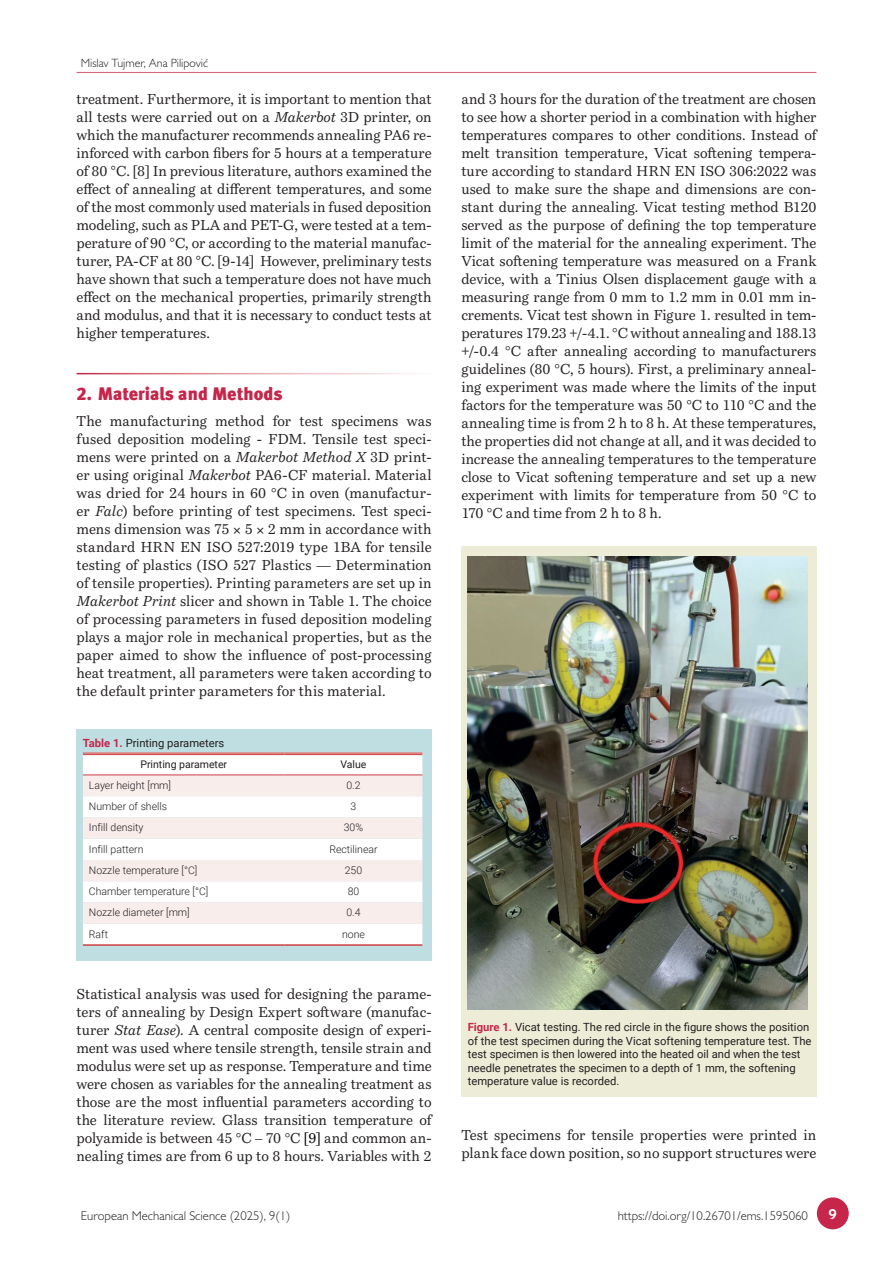
<style>
.page{position:relative;width:893px;height:1263px;background:#fff}
.page>*{position:absolute;margin:0;border:0;box-sizing:border-box;transform-origin:0 0}
.t1{font:700 18px "Meta";color:#c5264a}
.t2{font:14.25px/18px "Bressay";color:#231f20;text-align:justify}
.t3{font:500 13.5px "Gamay";color:#fff}
.t4{font:300 12.75px "Gill Sans";color:#231f20}
.t5{font:300 12px "Gill Sans";color:#231f20}
.t6{font:11.25px/13.5px "Roboto";color:#231f20}
.t7{font:300 10.5px "Roboto";color:#231f20}
.t8{font:10.5px "Roboto";color:#231f20}
.s1{font-style:italic}
.s2{font-weight:700;color:#c5264a}
.s3{color:#000001}
</style>
<div class="page">
<div style="left:77px;top:729px;width:355px;height:231px;background:#bedee1"></div>
<div style="left:83px;top:755px;width:339px;height:189px;background:#fff"></div>
<svg style="left:83px;top:775px;width:339px;height:149px;background:#faf3f2"></svg>
<hr style="left:83px;top:944px;width:202px;height:2px;background:#ce4041">
<hr style="left:285px;top:944px;width:137px;height:2px;background:#ce4041">
<hr style="left:83px;top:752px;width:202px;height:2px;background:#ce4041">
<hr style="left:83px;top:754px;width:202px;height:1px;background:#ce4041">
<hr style="left:285px;top:752px;width:137px;height:2px;background:#ce4041">
<hr style="left:285px;top:754px;width:137px;height:1px;background:#ce4041">
<hr style="left:83px;top:774px;width:202px;height:1px;background:#ce4041">
<hr style="left:285px;top:774px;width:137px;height:1px;background:#ce4041">
<div style="left:461px;top:546px;width:355px;height:475px;background:#ededd7"></div>
<div style="left:461px;top:1009px;width:355px;height:88px;background:#ededd7"></div>
<img style="left:468px;top:556px;width:339px;height:453px">
<hr style="left:77px;top:72px;width:739px;height:1px;background:#d6667b">
<div style="left:817px;top:1197px;width:32px;height:32px;background:#c5264a;border-radius:50%"></div>
<p class="t5" style="left:81px;top:55px;width:129px">Mislav Tujmer, Ana Pilipović</p>
<p class="t2" style="left:77px;top:90px;width:357px">treatment. Furthermore, it is important to mention that all tests were carried out on a <span class="s1">Makerbot</span> 3D printer, on which the manufacturer recommends annealing PA6 re&shy;inforced with carbon fibers for 5 hours at a temperature of 80 C. [8] In previous literature, authors examined the effect of annealing at different temperatures, and some of the most commonly used materials in fused deposition modeling, such as PLA and PET-G, were tested at a tem&shy;perature of 90 C, or according to the material manufac&shy;turer, PA-CF at 80 C. [9-14] However, preliminary tests have shown that such a temperature does not have much effect on the mechanical properties, primarily strength and modulus, and that it is necessary to conduct tests at higher temperatures.</p>
<p class="t1" style="left:77px;top:383px;width:208px">2. Materials and Methods</p>
<p class="t2" style="left:77px;top:412px;width:357px">The manufacturing method for test specimens was fused deposition modeling - FDM. Tensile test speci&shy;mens were printed on a <span class="s1">Makerbot Method X</span> 3D print&shy;er using original <span class="s1">Makerbot</span> PA6-CF material. Material was dried for 24 hours in 60 °C in oven (manufactur&shy;er <span class="s1">Falc</span>) before printing of test specimens. Test speci&shy;mens dimension was 75 5 2 mm in accordance with standard HRN EN ISO 527:2019 type 1BA for tensile testing of plastics (ISO 527 Plastics — Determination of tensile properties). Printing parameters are set up in <span class="s1">Makerbot Print</span> slicer and shown in Table 1. The choice of processing parameters in fused deposition modeling plays a major role in mechanical properties, but as the paper aimed to show the influence of post-processing heat treatment, all parameters were taken according to the default printer parameters for this material.</p>
<p class="t6" style="left:83px;top:735px;width:143px"><span class="s2">Table 1.</span> Printing parameters</p>
<p class="t8" style="left:140px;top:756px;width:88px">Printing parameter</p>
<p class="t8" style="left:340px;top:756px;width:28px">Value</p>
<p class="t7" style="left:89px;top:778px;width:84px">Layer height [mm]</p>
<p class="t7" style="left:346px;top:778px;width:16px">0.2</p>
<p class="t7" style="left:89px;top:799px;width:80px">Number of shells</p>
<p class="t7" style="left:351px;top:799px;width:7px">3</p>
<p class="t7" style="left:89px;top:820px;width:56px">Infill density</p>
<p class="t7" style="left:344px;top:820px;width:21px">30%</p>
<p class="t7" style="left:89px;top:841px;width:56px">Infill pattern</p>
<p class="t7" style="left:329px;top:841px;width:50px">Rectilinear</p>
<p class="t7" style="left:89px;top:863px;width:110px">Nozzle temperature [°C]</p>
<p class="t7" style="left:345px;top:863px;width:19px">250</p>
<p class="t7" style="left:89px;top:884px;width:121px">Chamber temperature [°C]</p>
<p class="t7" style="left:348px;top:884px;width:13px">80</p>
<p class="t7" style="left:89px;top:905px;width:102px">Nozzle diameter [mm]</p>
<p class="t7" style="left:346px;top:905px;width:16px">0.4</p>
<p class="t7" style="left:89px;top:926px;width:21px">Raft</p>
<p class="t7" style="left:342px;top:926px;width:24px">none</p>
<p class="t2" style="left:77px;top:985px;width:357px">Statistical analysis was used for designing the parame&shy;ters of annealing by Design Expert software (manufac&shy;turer <span class="s1">Stat Ease</span>). A central composite design of experi&shy;ment was used where tensile strength, tensile strain and modulus were set up as response. Temperature and time were chosen as variables for the annealing treatment as those are the most influential parameters according to the literature review. Glass transition temperature of polyamide is between 45 °C – 70 °C <span class="s3">[9]</span> and common an&shy;nealing times are from 6 up to 8 hours. Variables with 2</p>
<p class="t2" style="left:461px;top:90px;width:357px">and 3 hours for the duration of the treatment are chosen to see how a shorter period in a combination with higher temperatures compares to other conditions. Instead of melt transition temperature, Vicat softening tempera&shy;ture according to standard HRN EN ISO 306:2022 was used to make sure the shape and dimensions are con&shy;stant during the annealing. Vicat testing method B120 served as the purpose of defining the top temperature limit of the material for the annealing experiment. The Vicat softening temperature was measured on a Frank device, with a Tinius Olsen displacement gauge with a measuring range from 0 mm to 1.2 mm in 0.01 mm in&shy;crements. Vicat test shown in Figure 1. resulted in tem&shy;peratures 179.23 +/-4.1. °C without annealing and 188.13 +/-0.4 °C after annealing according to manufacturers guidelines (80 °C, 5 hours). First, a preliminary anneal&shy;ing experiment was made where the limits of the input factors for the temperature was 50 °C to 110 °C and the annealing time is from 2 h to 8 h. At these temperatures, the properties did not change at all, and it was decided to increase the annealing temperatures to the temperature close to Vicat softening temperature and set up a new experiment with limits for temperature from 50 °C to 170 °C and time from 2 h to 8 h.</p>
<p class="t6" style="left:468px;top:1020px;width:345px"><span class="s2">Figure 1.</span> Vicat testing. The red circle in the figure shows the position of the test specimen during the Vicat softening temperature test. The test specimen is then lowered into the heated oil and when the test needle penetrates the specimen to a depth of 1 mm, the softening temperature value is recorded.</p>
<p class="t2" style="left:461px;top:1126px;width:357px">Test specimens for tensile properties were printed in plank face down position, so no support structures were</p>
<p class="t4" style="left:81px;top:1208px;width:211px">European Mechanical Science (2025), 9(1)</p>
<p class="t4" style="left:618px;top:1208px;width:192px">https://doi.org/10.26701/ems.1595060</p>
<p class="t3" style="left:829px;top:1203px;width:10px">9</p>
</div>
